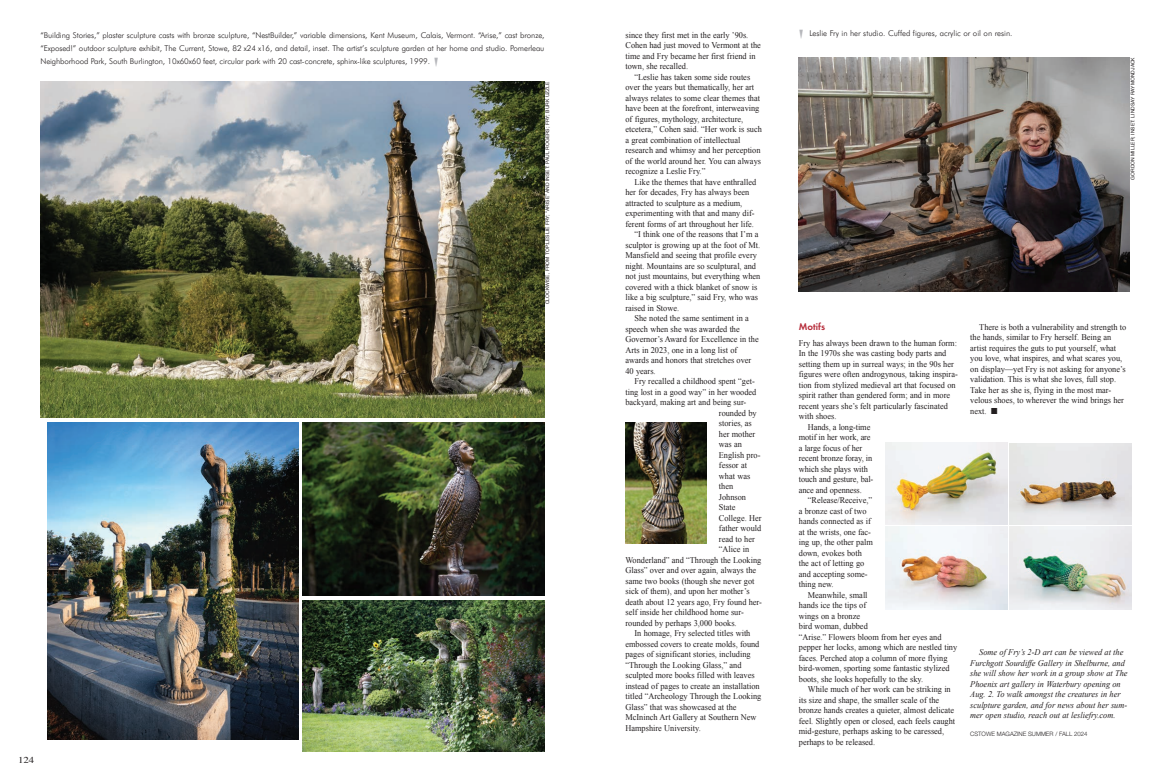
<style>
.page{position:relative;width:1170px;height:783px;background:#fff}
.page>*{position:absolute;margin:0;border:0;box-sizing:border-box;transform-origin:0 0}
.t1{font:600 10px "Futura T";color:#b72d3b}
.t2{font:10px "Directions";color:#b6b7bb}
.t3{font:9px "Times";color:#231f20;scale:1.2 1}
.t4{font:8.8px/10.5px "Times New Roman";color:#231f20;scale:.95 1}
.t5{font:italic 8.8px/10.5px "Times New Roman";color:#231f20;scale:.95 1}
.t6{font:300 8px/13px "Futura BT";letter-spacing:-.01em;color:#231f20;text-align:justify}
.t7{font:300 6px "Helvetica Neue";color:#231f20}
.t8{font:5px "Helvetica";color:#231f20}
.s1{font-family:"Directions";font-weight:400;font-size:10px;color:#b6b7bb}
</style>
<div class="page">
<img style="left:40px;top:82px;width:505px;height:336px">
<img style="left:48px;top:422px;width:251px;height:318px">
<img style="left:303px;top:422px;width:242px;height:174px">
<img style="left:303px;top:600px;width:242px;height:152px">
<img style="left:625px;top:422px;width:82px;height:122px">
<img style="left:799px;top:57px;width:331px;height:235px">
<img style="left:886px;top:443px;width:121px;height:82px">
<img style="left:1010px;top:443px;width:121px;height:82px">
<img style="left:886px;top:527px;width:121px;height:82px">
<img style="left:1010px;top:527px;width:121px;height:82px">
<p class="t6" style="left:40px;top:29px;width:506px">“Building Stories,” plaster sculpture casts with bronze sculpture, “NestBuilder,” variable dimensions, Kent Museum, Calais, Vermont. “Arise,” cast bronze, “Exposed!” outdoor sculpture exhibit, The Current, Stowe, 82 x24 x16, and detail, inset. The artist’s sculpture garden at her home and studio. Pomerleau Neighborhood Park, South Burlington, 10x60x60 feet, circular park with 20 cast-concrete, sphinx-like sculptures, 1999.</p>
<p class="t2" style="left:434px;top:55px;width:6px">m</p>
<p class="t3" style="left:18px;top:757px;width:15px">124</p>
<p class="t8" style="left:545px;top:304px;width:224px;rotate:-90deg">CLOCKWISE, FROM TOP:LESLIE FRY; “ARISE” AND INSET: PAUL ROGERS; FRY; BURK UZZLE</p>
<p class="t4" style="left:625px;top:29px;width:144px">since they first met in the early ’90s.<br>Cohen had just moved to Vermont at the time and Fry became her first friend in town, she recalled.</p>
<p class="t4" style="left:625px;top:71px;width:145px;text-indent:9px">“Leslie has taken some side routes over the years but thematically, her art always relates to some clear themes that have been at the forefront, interweaving of figures, mythology, architecture, etcetera,” Cohen said. “Her work is such a great combination of intellectual research and whimsy and her perception of the world around her. You can always recognize a Leslie Fry.”</p>
<p class="t4" style="left:625px;top:176px;width:139px;text-indent:9px">Like the themes that have enthralled her for decades, Fry has always been attracted to sculpture as a medium, experimenting with that and many dif&shy;ferent forms of art throughout her life.</p>
<p class="t4" style="left:625px;top:229px;width:144px;text-indent:9px">“I think one of the reasons that I’m a sculptor is growing up at the foot of Mt.<br>Mansfield and seeing that profile every night. Mountains are so sculptural, and not just mountains, but everything when covered with a thick blanket of snow is like a big sculpture,” said Fry, who was raised in Stowe.</p>
<p class="t4" style="left:625px;top:313px;width:142px;text-indent:9px">She noted the same sentiment in a speech when she was awarded the<br>Governor’s Award for Excellence in the<br>Arts in 2023, one in a long list of awards and honors that stretches over<br>40 years.</p>
<p class="t4" style="left:634px;top:376px;width:128px">Fry recalled a childhood spent “get-</p>
<p class="t4" style="left:625px;top:386px;width:139px">ting lost in a good way” in her wooded</p>
<p class="t4" style="left:625px;top:397px;width:129px">backyard, making art and being sur-</p>
<p class="t4" style="left:719px;top:407px;width:41px">rounded by</p>
<p class="t4" style="left:719px;top:418px;width:36px">stories, as</p>
<p class="t4" style="left:719px;top:428px;width:40px">her mother</p>
<p class="t4" style="left:719px;top:439px;width:26px">was an</p>
<p class="t4" style="left:719px;top:449px;width:45px">English pro-</p>
<p class="t4" style="left:719px;top:460px;width:31px">fessor at</p>
<p class="t4" style="left:719px;top:470px;width:35px">what was</p>
<p class="t4" style="left:719px;top:481px;width:17px">then</p>
<p class="t4" style="left:719px;top:491px;width:30px">Johnson</p>
<p class="t4" style="left:719px;top:502px;width:19px">State</p>
<p class="t4" style="left:719px;top:512px;width:46px">College. Her</p>
<p class="t4" style="left:719px;top:523px;width:46px">father would</p>
<p class="t4" style="left:719px;top:533px;width:39px">read to her</p>
<p class="t4" style="left:719px;top:544px;width:34px">“Alice in</p>
<p class="t4" style="left:625px;top:554px;width:145px">Wonderland” and “Through the Looking</p>
<p class="t4" style="left:625px;top:565px;width:139px">Glass” over and over again, always the</p>
<p class="t4" style="left:625px;top:575px;width:137px">same two books (though she never got</p>
<p class="t4" style="left:625px;top:586px;width:132px">sick of them), and upon her mother’s</p>
<p class="t4" style="left:625px;top:596px;width:145px">death about 12 years ago, Fry found her-</p>
<p class="t4" style="left:625px;top:607px;width:126px">self inside her childhood home sur-</p>
<p class="t4" style="left:625px;top:617px;width:119px">rounded by perhaps 3,000 books.</p>
<p class="t4" style="left:625px;top:628px;width:145px;text-indent:9px">In homage, Fry selected titles with embossed covers to create molds, found pages of significant stories, including “Through the Looking Glass,” and sculpted more books filled with leaves instead of pages to create an installation titled “Archeology Through the Looking Glass” that was showcased at the McIninch Art Gallery at Southern New Hampshire University.</p>
<p class="t6" style="left:799px;top:28px;width:215px"><span class="s1">m</span> Leslie Fry in her studio. Cuffed figures, acrylic or oil on resin.</p>
<p class="t8" style="left:1131px;top:180px;width:124px;rotate:-90deg">GORDON MILLER; INSET: LINDSAY RAYMONDJACK</p>
<p class="t1" style="left:799px;top:323px;width:28px">Motifs</p>
<p class="t4" style="left:799px;top:338px;width:169px">Fry has always been drawn to the human form:<br>In the 1970s she was casting body parts and setting them up in surreal ways; in the 90s her figures were often androgynous, taking inspira&shy;tion from stylized medieval art that focused on spirit rather than gendered form; and in more recent years she’s felt particularly fascinated with shoes.</p>
<p class="t4" style="left:799px;top:422px;width:80px;text-indent:9px">Hands, a long-time motif in her work, are a large focus of her recent bronze foray, in which she plays with touch and gesture, bal&shy;ance and openness.</p>
<p class="t4" style="left:799px;top:495px;width:79px;text-indent:9px">“Release/Receive,” a bronze cast of two hands connected as if at the wrists, one fac&shy;ing up, the other palm down, evokes both the act of letting go and accepting some&shy;thing new.</p>
<p class="t4" style="left:799px;top:590px;width:168px;text-indent:9px">Meanwhile, small<br>hands ice the tips of<br>wings on a bronze<br>bird woman, dubbed<br>“Arise.” Flowers bloom from her eyes and pepper her locks, among which are nestled tiny faces. Perched atop a column of more flying bird-women, sporting some fantastic stylized boots, she looks hopefully to the sky.</p>
<p class="t4" style="left:799px;top:684px;width:166px;text-indent:9px">While much of her work can be striking in its size and shape, the smaller scale of the bronze hands creates a quieter, almost delicate feel. Slightly open or closed, each feels caught mid-gesture, perhaps asking to be caressed, perhaps to be released.</p>
<p class="t4" style="left:970px;top:322px;width:166px;text-indent:9px">There is both a vulnerability and strength to the hands, similar to Fry herself. Being an artist requires the guts to put yourself, what you love, what inspires, and what scares you, on display—yet Fry is not asking for anyone’s validation. This is what she loves, full stop.<br>Take her as she is, flying in the most mar&shy;velous shoes, to wherever the wind brings her next. ■</p>
<p class="t5" style="left:970px;top:647px;width:167px;text-indent:9px">Some of Fry’s 2-D art can be viewed at the Furchgott Sourdiffe Gallery in Shelburne, and she will show her work in a group show at The Phoenix art gallery in Waterbury opening on Aug. 2. To walk amongst the creatures in her sculpture garden, and for news about her sum&shy;mer open studio, reach out at lesliefry.com.</p>
<p class="t7" style="left:970px;top:731px;width:119px">CSTOWE MAGAZINE SUMMER / FALL 2024</p>
</div>
